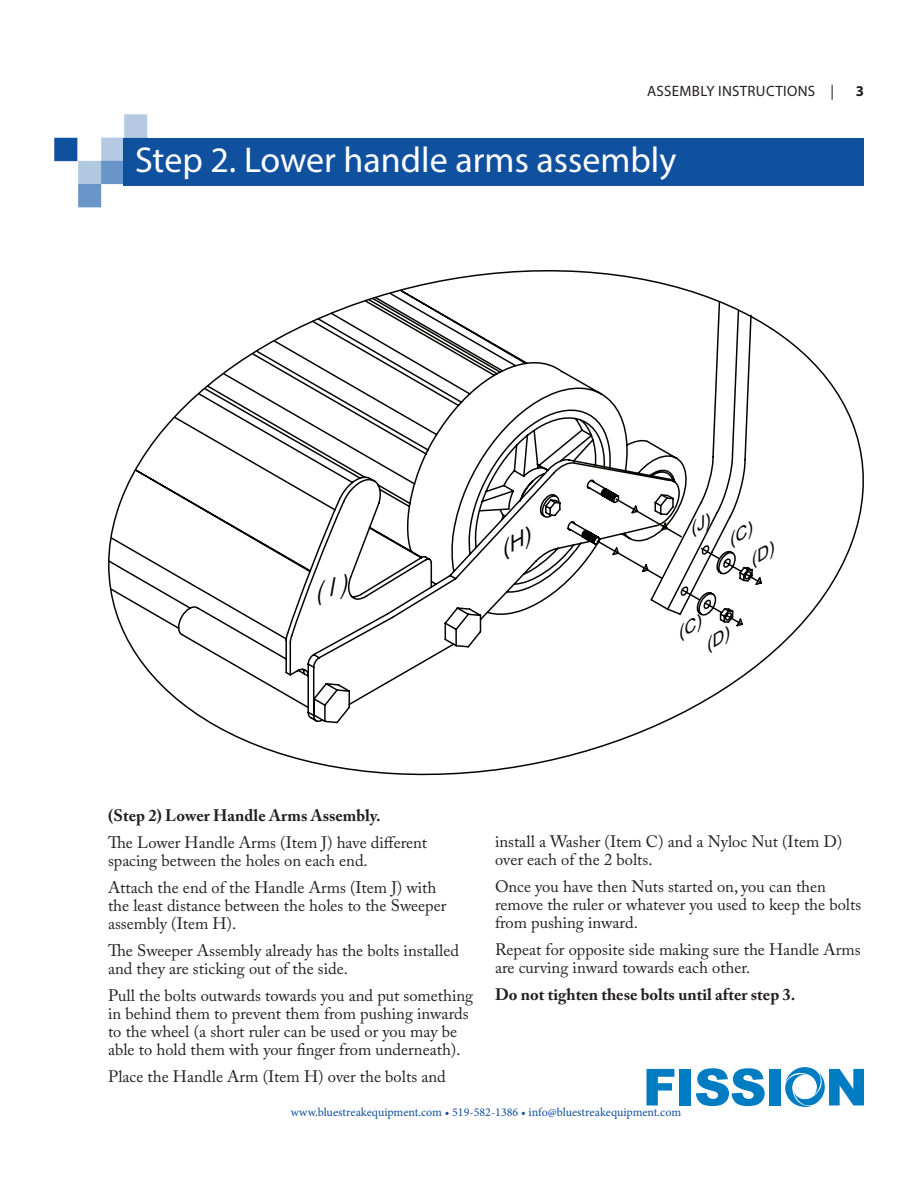
<style>
.page{position:relative;width:918px;height:1188px;background:#fff}
.page>*{position:absolute;margin:0;border:0;box-sizing:border-box;transform-origin:0 0}
.t1{font:36px "Myriad Pro";color:#fff}
.t2{font:16.5px/18px "Adobe Caslon Pro";color:#231f20}
.t3{font:700 16.5px "Adobe Caslon Pro";color:#231f20}
.t4{font:15px "Myriad Pro";letter-spacing:.02em;color:#231f20}
.t5{font:700 15px "Myriad Pro";color:#231f20}
.t6{font:12px "Minion Pro";color:#0f509f}
</style>
<div class="page">
<svg style="left:646px;top:1069px;width:28px;height:36px"></svg>
<div style="left:680px;top:1069px;width:11px;height:36px;background:#007cc2"></div>
<svg style="left:696px;top:1068px;width:69px;height:38px"></svg>
<div style="left:770px;top:1069px;width:11px;height:36px;background:#007cc2"></div>
<svg style="left:785px;top:1067px;width:79px;height:40px"></svg>
<div style="left:793px;top:1075px;width:23px;height:24px;background:#fff;border-radius:50%"></div>
<div style="left:793px;top:1075px;width:24px;height:24px;border:1px solid #fff;border-radius:50%"></div>
<img style="left:54px;top:114px;width:93px;height:94px">
<div style="left:124px;top:138px;width:740px;height:47px;background:#0f509f"></div>
<svg style="left:108px;top:270px;width:756px;height:506px"></svg>
<svg style="left:505px;top:525px;width:26px;height:36px"></svg>
<svg style="left:316px;top:573px;width:33px;height:33px"></svg>
<svg style="left:595px;top:511px;width:179px;height:143px"></svg>
<p class="t4" style="left:647px;top:82px;width:188px">ASSEMBLY INSTRUCTIONS |</p>
<p class="t5" style="left:856px;top:82px;width:10px">3</p>
<h1 class="t1" style="left:135px;top:138px;width:543px">Step 2. Lower handle arms assembly</h1>
<p class="t3" style="left:108px;top:805px;width:274px">(Step 2) Lower Handle Arms Assembly.</p>
<p class="t2" style="left:108px;top:833px;width:321px">The Lower Handle Arms (Item J) have different spacing between the holes on each end.</p>
<p class="t2" style="left:108px;top:878px;width:340px">Attach the end of the Handle Arms (Item J) with the least distance between the holes to the Sweeper assembly (Item H).</p>
<p class="t2" style="left:108px;top:941px;width:353px">The Sweeper Assembly already has the bolts installed and they are sticking out of the side.</p>
<p class="t2" style="left:108px;top:986px;width:367px">Pull the bolts outwards towards you and put something in behind them to prevent them from pushing inwards to the wheel (a short ruler can be used or you may be able to hold them with your finger from underneath).</p>
<p class="t2" style="left:108px;top:1067px;width:339px">Place the Handle Arm (Item H) over the bolts and</p>
<p class="t2" style="left:495px;top:832px;width:349px">install a Washer (Item C) and a Nyloc Nut (Item D) over each of the 2 bolts.</p>
<p class="t2" style="left:495px;top:877px;width:368px">Once you have then Nuts started on, you can then remove the ruler or whatever you used to keep the bolts from pushing inward.</p>
<p class="t2" style="left:495px;top:940px;width:367px">Repeat for opposite side making sure the Handle Arms are curving inward towards each other.</p>
<p class="t3" style="left:495px;top:985px;width:302px">Do not tighten these bolts until after step 3.</p>
<p class="t6" style="left:291px;top:1105px;width:392px">www.bluestreakequipment.com • 519-582-1386 • info@bluestreakequipment.com</p>
</div>
